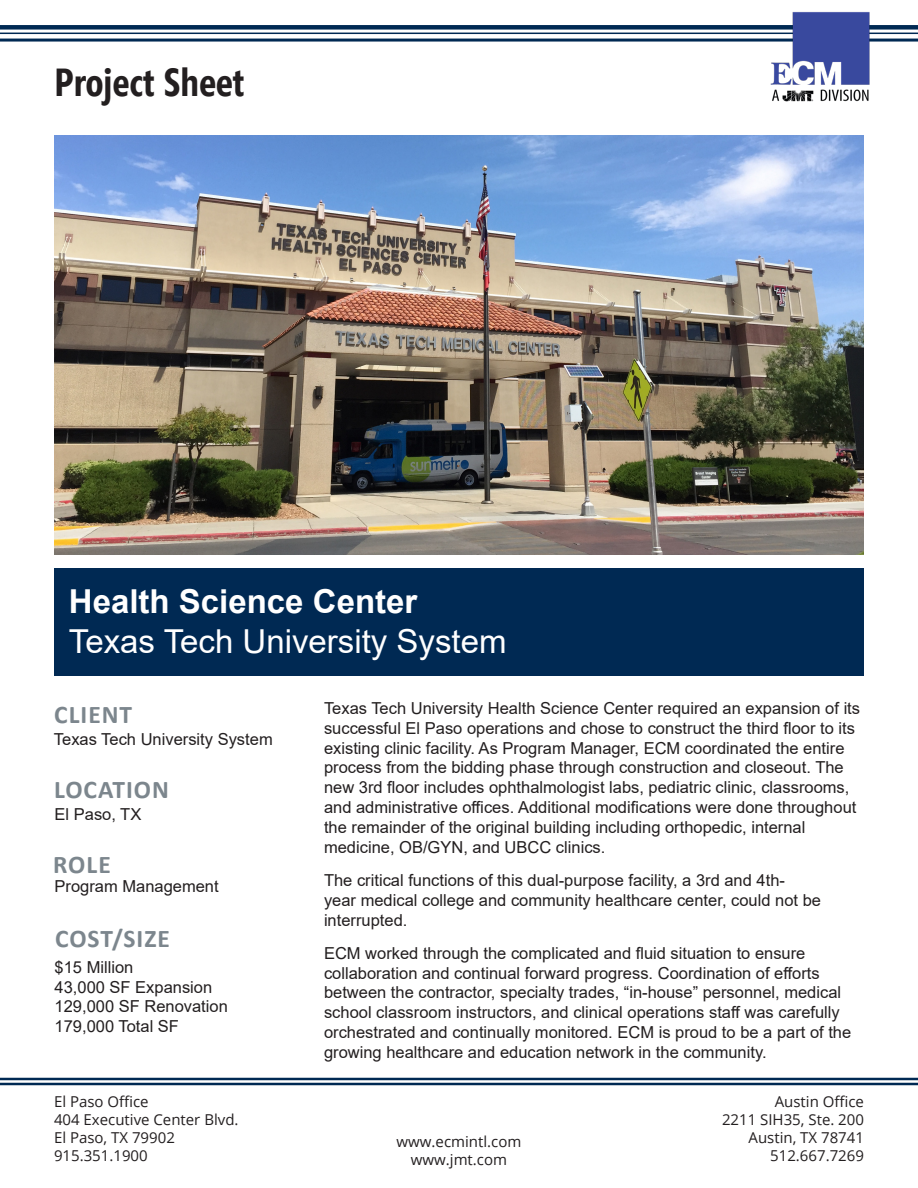
<style>
.page{position:relative;width:918px;height:1188px;background:#fff}
.page>*{position:absolute;margin:0;border:0;box-sizing:border-box;transform-origin:0 0}
.t1{font:700 39px "Segoe Condensed";color:#231f20}
.t2{font:33px "Arial";color:#fff}
.t3{font:700 33px "Arial";color:#fff}
.t4{font:700 25.5px "Calibri";letter-spacing:.04em;color:#7c868d}
.t5{font:16.5px/19.8px "Arial";color:#231f20}
.t6{font:15px/18px "Open Sans";color:#231f20}
</style>
<div class="page">
<hr style="left:0;top:1078px;width:918px;height:2px;background:#002953">
<hr style="left:0;top:1083px;width:918px;height:2px;background:#002953">
<div style="left:55px;top:568px;width:809px;height:108px;background:#002953"></div>
<div style="left:0;top:25px;width:918px;height:5px;background:#002953"></div>
<hr style="left:0;top:33px;width:918px;height:1px;background:#002953">
<hr style="left:0;top:39px;width:918px;height:3px;background:#002953">
<img style="left:768px;top:12px;width:104px;height:89px">
<img style="left:54px;top:135px;width:810px;height:419px">
<h1 class="t1" style="left:55px;top:58px;width:191px">Project Sheet</h1>
<h2 class="t3" style="left:69px;top:578px;width:350px">Health Science Center</h2>
<h2 class="t2" style="left:69px;top:619px;width:439px">Texas Tech University System</h2>
<h3 class="t4" style="left:54px;top:696px;width:79px">CLIENT</h3>
<p class="t5" style="left:54px;top:730px;width:220px">Texas Tech University System</p>
<h3 class="t4" style="left:54px;top:771px;width:116px">LOCATION</h3>
<p class="t5" style="left:55px;top:804px;width:88px">El Paso, TX</p>
<h3 class="t4" style="left:53px;top:846px;width:59px">ROLE</h3>
<p class="t5" style="left:55px;top:876px;width:166px">Program Management</p>
<h3 class="t4" style="left:55px;top:921px;width:116px">COST/SIZE</h3>
<p class="t5" style="left:55px;top:957px;width:175px">$15 Million<br>43,000 SF Expansion<br>129,000 SF Renovation<br>179,000 Total SF</p>
<p class="t5" style="left:324px;top:698px;width:538px">Texas Tech University Health Science Center required an expansion of its successful El Paso operations and chose to construct the third floor to its existing clinic facility. As Program Manager, ECM coordinated the entire process from the bidding phase through construction and closeout. The new 3rd floor includes ophthalmologist labs, pediatric clinic, classrooms, and administrative offices. Additional modifications were done throughout the remainder of the original building including orthopedic, internal medicine, OB/GYN, and UBCC clinics.</p>
<p class="t5" style="left:324px;top:870px;width:499px">The critical functions of this dual-purpose facility, a 3rd and 4th&shy;year medical college and community healthcare center, could not be interrupted.</p>
<p class="t5" style="left:324px;top:943px;width:529px">ECM worked through the complicated and fluid situation to ensure collaboration and continual forward progress. Coordination of efforts between the contractor, specialty trades, “in-house” personnel, medical school classroom instructors, and clinical operations staff was carefully orchestrated and continually monitored. ECM is proud to be a part of the growing healthcare and education network in the community.</p>
<p class="t6" style="left:54px;top:1092px;width:186px">El Paso Office<br>404 Executive Center Blvd.<br>El Paso, TX 79902<br>915.351.1900</p>
<p class="t6" style="left:722px;top:1092px;width:144px;text-align:right">Austin Office<br>2211 SIH35, Ste. 200<br>Austin, TX 78741<br>512.667.7269</p>
<p class="t6" style="left:397px;top:1132px;width:126px;text-align:center">www.ecmintl.com www.jmt.com</p>
</div>
